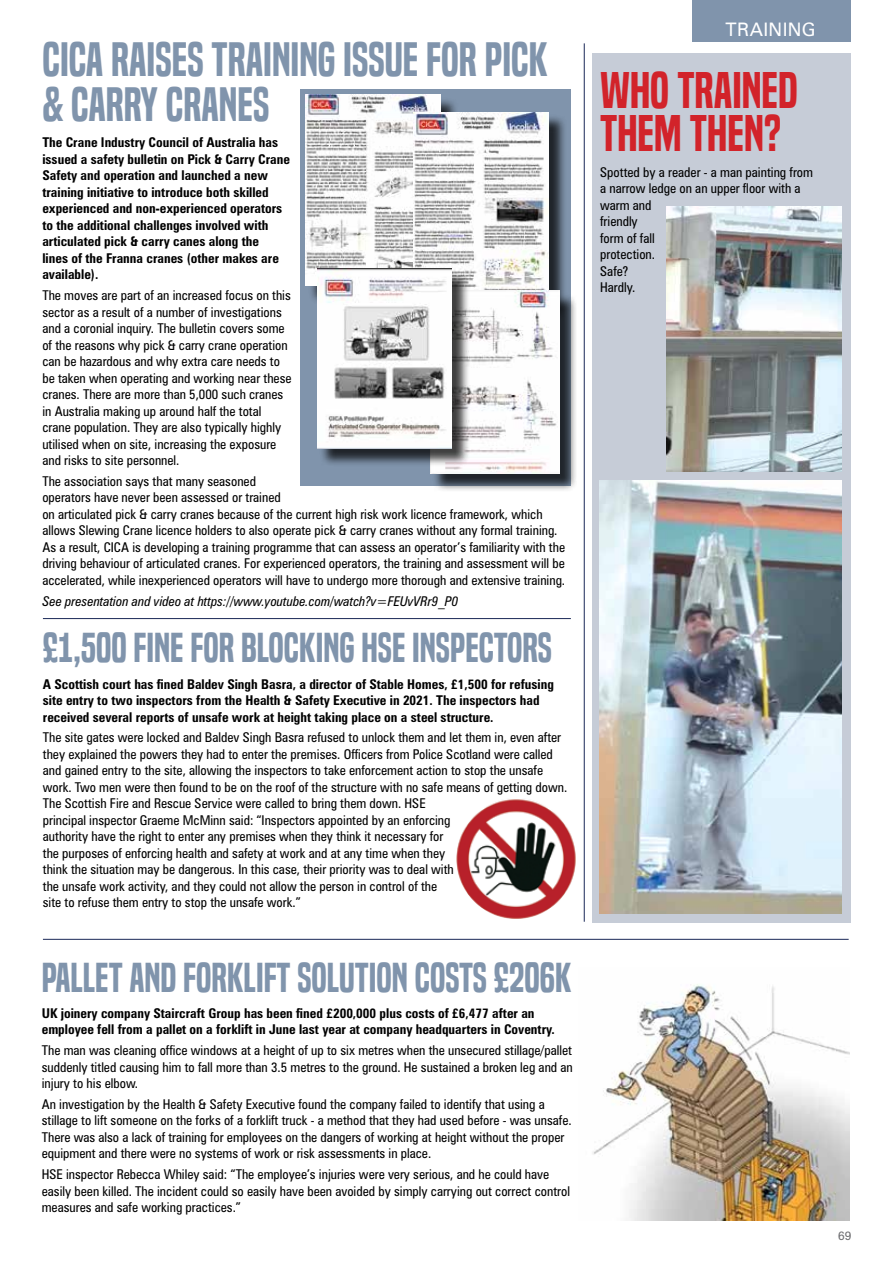
<style>
.page{position:relative;width:893px;height:1263px;background:#fff}
.page>*{position:absolute;margin:0;border:0;box-sizing:border-box;transform-origin:0 0}
.t1{font:48px/42.6px "Built Titling Sb";color:#d2232a}
.t2{font:45px/45.6px "Built Titling Sb";color:#8094ac}
.t3{font:39px "Built Titling Sb";color:#8094ac}
.t4{font:18.6px "Zurich BT";letter-spacing:.02em;color:#fff}
.t5{font:condensed 13.5px/16.5px "Zurich BT";color:#000}
.t6{font:700 condensed 13.5px/16.5px "Zurich BT";color:#000}
.t7{font:italic condensed 13.5px "Zurich BT";color:#000}
.t8{font:12px "Zurich BT";color:#6d6e71}
</style>
<div class="page">
<img style="left:592px;top:984px;width:258px;height:236px">
<div style="left:692px;top:0;width:159px;height:41px;background:#8094ac"></div>
<hr style="left:584px;top:43px;width:1px;height:879px;background:#1a2857">
<hr style="left:43px;top:939px;width:806px;height:1px;background:#1a2857">
<hr style="left:43px;top:618px;width:528px;height:1px;background:#1a2857">
<div style="left:592px;top:53px;width:258px;height:870px;background:#c6ccd7"></div>
<img style="left:600px;top:481px;width:242px;height:433px">
<img style="left:666px;top:207px;width:175px;height:264px">
<div style="left:300px;top:89px;width:271px;height:397px;background:#8094ac"></div>
<img style="left:306px;top:95px;width:134px;height:191px">
<div style="left:416px;top:114px;width:151px;height:209px;background:#000;opacity:.75"></div>
<img style="left:414px;top:112px;width:134px;height:178px">
<div style="left:433px;top:293px;width:145px;height:199px;background:#000;opacity:.75"></div>
<img style="left:430px;top:290px;width:129px;height:183px">
<div style="left:320px;top:271px;width:150px;height:196px;background:#000;opacity:.75"></div>
<img style="left:317px;top:269px;width:135px;height:179px">
<img style="left:456px;top:798px;width:120px;height:121px;border-radius:60px">
<h2 class="t2" style="left:42px;top:37px;width:507px">CICA RAISES TRAINING ISSUE FOR PICK &amp; CARRY CRANES</h2>
<p class="t6" style="left:42px;top:134px;width:249px">The Crane Industry Council of Australia has issued a safety bulletin on Pick &amp; Carry Crane Safety and operation and launched a new training initiative to introduce both skilled experienced and non-experienced operators to the additional challenges involved with articulated pick &amp; carry canes along the<br>lines of the Franna cranes (other makes are available).</p>
<p class="t5" style="left:42px;top:287px;width:251px">The moves are part of an increased focus on this sector as a result of a number of investigations and a coronial inquiry. The bulletin covers some of the reasons why pick &amp; carry crane operation can be hazardous and why extra care needs to be taken when operating and working near these cranes. There are more than 5,000 such cranes in Australia making up around half the total crane population. They are also typically highly utilised when on site, increasing the exposure and risks to site personnel.</p>
<p class="t5" style="left:42px;top:473px;width:524px">The association says that many seasoned<br>operators have never been assessed or trained<br>on articulated pick &amp; carry cranes because of the current high risk work licence framework, which allows Slewing Crane licence holders to also operate pick &amp; carry cranes without any formal training.<br>As a result, CICA is developing a training programme that can assess an operator’s familiarity with the driving behaviour of articulated cranes. For experienced operators, the training and assessment will be accelerated, while inexperienced operators will have to undergo more thorough and extensive training.</p>
<p class="t7" style="left:42px;top:593px;width:418px">See presentation and video at https://www.youtube.com/watch?v=FEUvVRr9_P0</p>
<h3 class="t3" style="left:43px;top:625px;width:511px">£1,500 FINE FOR BLOCKING HSE INSPECTORS</h3>
<p class="t6" style="left:43px;top:675px;width:513px">A Scottish court has fined Baldev Singh Basra, a director of Stable Homes, £1,500 for refusing site entry to two inspectors from the Health &amp; Safety Executive in 2021. The inspectors had received several reports of unsafe work at height taking place on a steel structure.</p>
<p class="t5" style="left:43px;top:729px;width:526px">The site gates were locked and Baldev Singh Basra refused to unlock them and let them in, even after they explained the powers they had to enter the premises. Officers from Police Scotland were called and gained entry to the site, allowing the inspectors to take enforcement action to stop the unsafe work. Two men were then found to be on the roof of the structure with no safe means of getting down.<br>The Scottish Fire and Rescue Service were called to bring them down. HSE<br>principal inspector Graeme McMinn said: “Inspectors appointed by an enforcing<br>authority have the right to enter any premises when they think it necessary for<br>the purposes of enforcing health and safety at work and at any time when they<br>think the situation may be dangerous. In this case, their priority was to deal with<br>the unsafe work activity, and they could not allow the person in control of the<br>site to refuse them entry to stop the unsafe work.”</p>
<h3 class="t3" style="left:42px;top:954px;width:531px">PALLET AND FORKLIFT SOLUTION COSTS £206K</h3>
<p class="t6" style="left:42px;top:1005px;width:515px">UK joinery company Staircraft Group has been fined £200,000 plus costs of £6,477 after an employee fell from a pallet on a forklift in June last year at company headquarters in Coventry.</p>
<p class="t5" style="left:42px;top:1042px;width:532px;text-align:justify">The man was cleaning office windows at a height of up to six metres when the unsecured stillage/pallet suddenly titled causing him to fall more than 3.5 metres to the ground. He sustained a broken leg and an injury to his elbow.</p>
<p class="t5" style="left:42px;top:1096px;width:531px">An investigation by the Health &amp; Safety Executive found the company failed to identify that using a stillage to lift someone on the forks of a forklift truck - a method that they had used before - was unsafe.<br>There was also a lack of training for employees on the dangers of working at height without the proper equipment and there were no systems of work or risk assessments in place.</p>
<p class="t5" style="left:42px;top:1166px;width:530px">HSE inspector Rebecca Whiley said: “The employee’s injuries were very serious, and he could have easily been killed. The incident could so easily have been avoided by simply carrying out correct control measures and safe working practices.”</p>
<h3 class="t4" style="left:726px;top:18px;width:92px">TRAINING</h3>
<h1 class="t1" style="left:600px;top:69px;width:196px">WHO TRAINED<br>THEM THEN?</h1>
<p class="t5" style="left:600px;top:164px;width:214px">Spotted by a reader - a man painting from a narrow ledge on an upper floor with a warm and<br>friendly<br>form of fall<br>protection.<br>Safe?<br>Hardly.</p>
<p class="t8" style="left:838px;top:1229px;width:15px">69</p>
</div>
